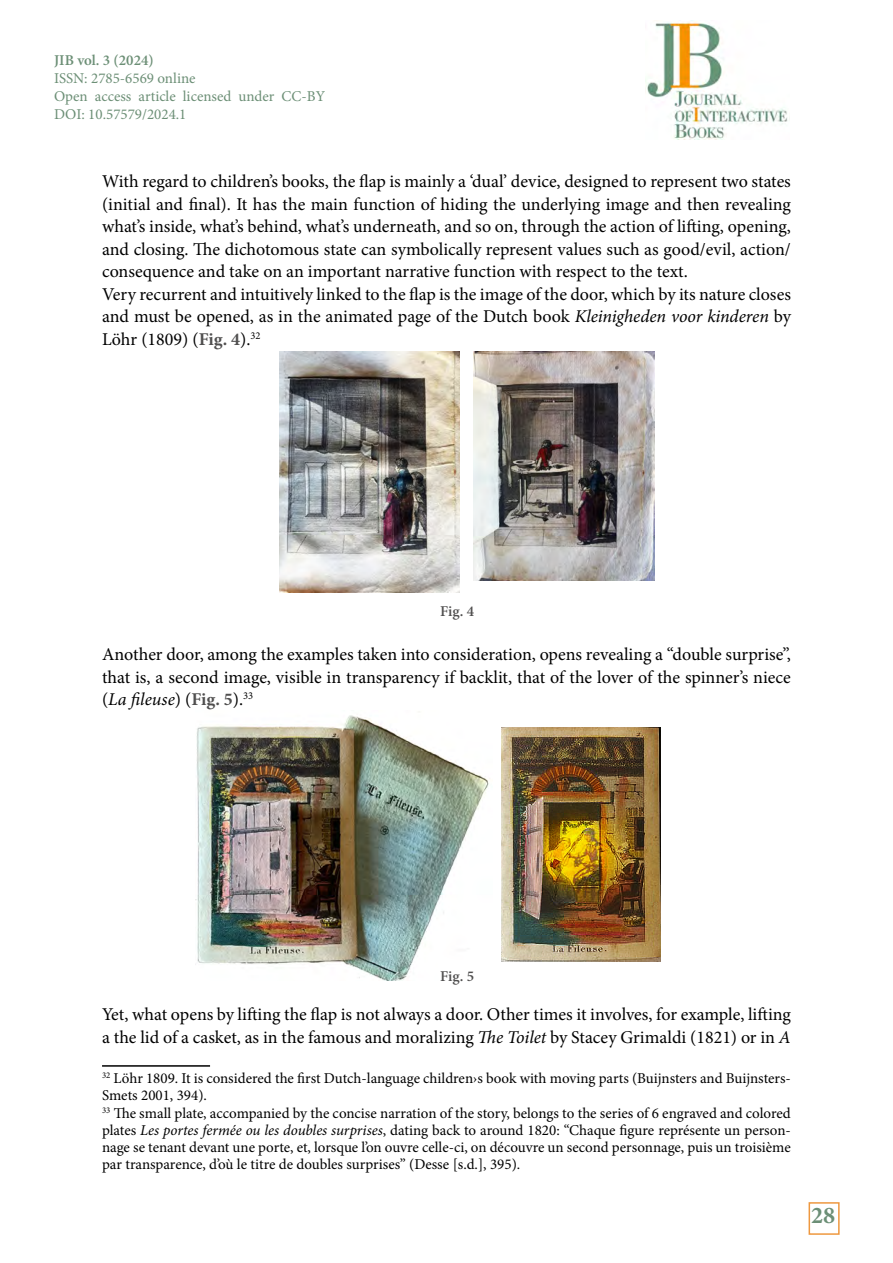
<style>
.page{position:relative;width:893px;height:1263px;background:#fff}
.page>*{position:absolute;margin:0;border:0;box-sizing:border-box;transform-origin:0 0}
.t1{font:700 24px "Minion Pro";color:#6c8f76}
.t2{font:18px/22.5px "Minion Pro";letter-spacing:-.005em;color:#000}
.t3{font:15px/17.2px "Minion Pro";color:#000}
.t4{font:15px/18px "Minion Pro";color:#6c8f76}
.t5{font:600 15px "Minion Pro";color:#6c8f76}
.t6{font:600 15px "Minion Pro";letter-spacing:-.005em;color:#504f4f}
.s1{font-style:italic}
.s2{font-weight:700;color:#504f4f}
</style>
<div class="page">
<img style="left:645px;top:21px;width:143px;height:118px">
<hr style="left:102px;top:1065px;width:108px;height:2px;background:#000">
<img style="left:279px;top:352px;width:181px;height:240px">
<img style="left:474px;top:352px;width:180px;height:229px">
<img style="left:196px;top:715px;width:293px;height:266px">
<img style="left:501px;top:727px;width:160px;height:234px">
<div style="left:809px;top:1202px;width:31px;height:33px;border:2px solid #ee983f"></div>
<p class="t5" style="left:54px;top:50px;width:101px">JIB vol. 3 (2024)</p>
<p class="t4" style="left:54px;top:69px;width:273px">ISSN: 2785-6569 online<br>Open access article licensed under CC-BY<br>DOI: 10.57579/2024.1</p>
<p class="t2" style="left:102px;top:171px;width:690px">With regard to children’s books, the flap is mainly a ‘dual’ device, designed to represent two states (initial and final). It has the main function of hiding the underlying image and then revealing what’s inside, what’s behind, what’s underneath, and so on, through the action of lifting, opening, and closing. The dichotomous state can symbolically represent values such as good/evil, action/ consequence and take on an important narrative function with respect to the text.<br>Very recurrent and intuitively linked to the flap is the image of the door, which by its nature closes and must be opened, as in the animated page of the Dutch book <span class="s1">Kleinigheden voor kinderen</span> by Löhr (1809) (<span class="s2">Fig. 4</span>).<sup>32</sup></p>
<p class="t6" style="left:440px;top:601px;width:36px">Fig. 4</p>
<p class="t2" style="left:102px;top:643px;width:690px;text-align:justify">Another door, among the examples taken into consideration, opens revealing a “double surprise”, that is, a second image, visible in transparency if backlit, that of the lover of the spinner’s niece (<span class="s1">La fileuse</span>) (<span class="s2">Fig. 5</span>).<sup>33</sup></p>
<p class="t6" style="left:440px;top:966px;width:36px">Fig. 5</p>
<p class="t2" style="left:102px;top:1003px;width:690px">Yet, what opens by lifting the flap is not always a door. Other times it involves, for example, lifting a the lid of a casket, as in the famous and moralizing <span class="s1">The Toilet</span> by Stacey Grimaldi (1821) or in <span class="s1">A</span></p>
<p class="t3" style="left:102px;top:1070px;width:690px"><sup>32</sup> Löhr 1809. It is considered the first Dutch-language children›s book with moving parts (Buijnsters and Buijnsters-Smets 2001, 394).<br><sup>33</sup> The small plate, accompanied by the concise narration of the story, belongs to the series of 6 engraved and colored plates <span class="s1">Les portes fermée ou les doubles surprises</span>, dating back to around 1820: “Chaque figure représente un person&shy;nage se tenant devant une porte, et, lorsque l’on ouvre celle-ci, on découvre un second personnage, puis un troisième par transparence, d’où le titre de doubles surprises” (Desse [s.d.], 395).</p>
<h1 class="t1" style="left:811px;top:1199px;width:25px">28</h1>
</div>
